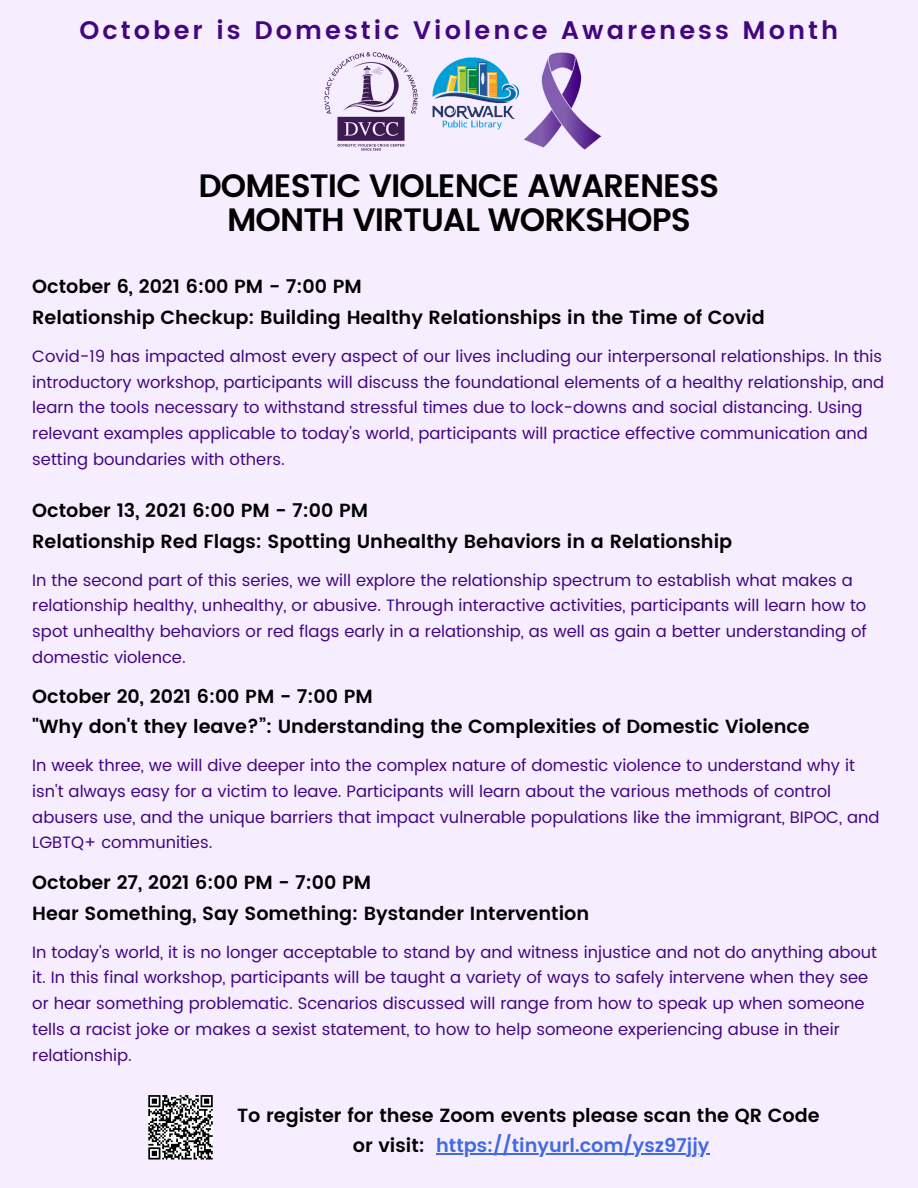
<style>
.page{position:relative;width:918px;height:1188px;background:#f6edff}
.page>*{position:absolute;margin:0;border:0;box-sizing:border-box;transform-origin:0 0}
.t1{font:600 32.4px/33.8px "Poppins";letter-spacing:-.03em;color:#000;text-align:center}
.t2{font:600 25.35px "Poppins";letter-spacing:.12em;color:#430682}
.t3{font:600 19.05px "Poppins";color:#000}
.t4{font:600 19.05px "Poppins";color:#4169e1}
.t5{font:16.5px/25.7px "Poppins";color:#430682}
.s1{color:#000}
</style>
<div class="page">
<img style="left:524px;top:53px;width:77px;height:96px">
<img style="left:432px;top:57px;width:88px;height:73px">
<svg style="left:148px;top:1095px;width:64px;height:64px;background:#7f7f7f"></svg>
<img style="left:324px;top:52px;width:94px;height:99px">
<hr style="left:436px;top:1154px;width:274px;height:1px;background:#4169e1">
<p class="t2" style="left:80px;top:16px;width:760px">October is Domestic Violence Awareness Month</p>
<p class="t1" style="left:199px;top:169px;width:522px">DOMESTIC VIOLENCE AWARENESS<br>MONTH VIRTUAL WORKSHOPS</p>
<p class="t3" style="left:32px;top:276px;width:331px">October 6, 2021 6:00 PM - 7:00 PM</p>
<p class="t3" style="left:32px;top:306px;width:734px">Relationship Checkup: Building Healthy Relationships in the Time of Covid</p>
<p class="t5" style="left:32px;top:343px;width:853px">Covid-19 has impacted almost every aspect of our lives including our interpersonal relationships. In this introductory workshop, participants will discuss the foundational elements of a healthy relationship, and learn the tools necessary to withstand stressful times due to lock-downs and social distancing. Using relevant examples applicable to today's world, participants will practice effective communication and setting boundaries with others.</p>
<p class="t3" style="left:32px;top:499px;width:337px">October 13, 2021 6:00 PM - 7:00 PM</p>
<p class="t3" style="left:32px;top:530px;width:702px">Relationship Red Flags: Spotting Unhealthy Behaviors in a Relationship</p>
<p class="t5" style="left:32px;top:567px;width:836px">In the second part of this series, we will explore the relationship spectrum to establish what makes a relationship healthy, unhealthy, or abusive. Through interactive activities, participants will learn how to spot unhealthy behaviors or red flags early in a relationship, as well as gain a better understanding of domestic violence.</p>
<p class="t3" style="left:32px;top:685px;width:342px">October 20, 2021 6:00 PM - 7:00 PM</p>
<p class="t3" style="left:32px;top:715px;width:779px">"Why don't they leave?”: Understanding the Complexities of Domestic Violence</p>
<p class="t5" style="left:32px;top:753px;width:849px">In week three, we will dive deeper into the complex nature of domestic violence to understand why it isn't always easy for a victim to leave. Participants will learn about the various methods of control abusers use, and the unique barriers that impact vulnerable populations like the immigrant, BIPOC, and LGBTQ+ communities.</p>
<p class="t3" style="left:32px;top:871px;width:340px">October 27, 2021 6:00 PM - 7:00 PM</p>
<p class="t3" style="left:32px;top:902px;width:559px">Hear Something, Say Something: Bystander Intervention</p>
<p class="t5" style="left:32px;top:939px;width:846px">In today's world, it is no longer acceptable to stand by and witness injustice and not do anything about it. In this final workshop, participants will be taught a variety of ways to safely intervene when they see or hear something problematic. Scenarios discussed will range from how to speak up when someone tells a racist joke or makes a sexist statement, to how to help someone experiencing abuse in their relationship.</p>
<p class="t3" style="left:237px;top:1104px;width:584px">To register for these Zoom events please scan the QR Code</p>
<p class="t4" style="left:353px;top:1135px;width:358px"><span class="s1">or visit:</span> https://tinyurl.com/ysz97jjy</p>
</div>
